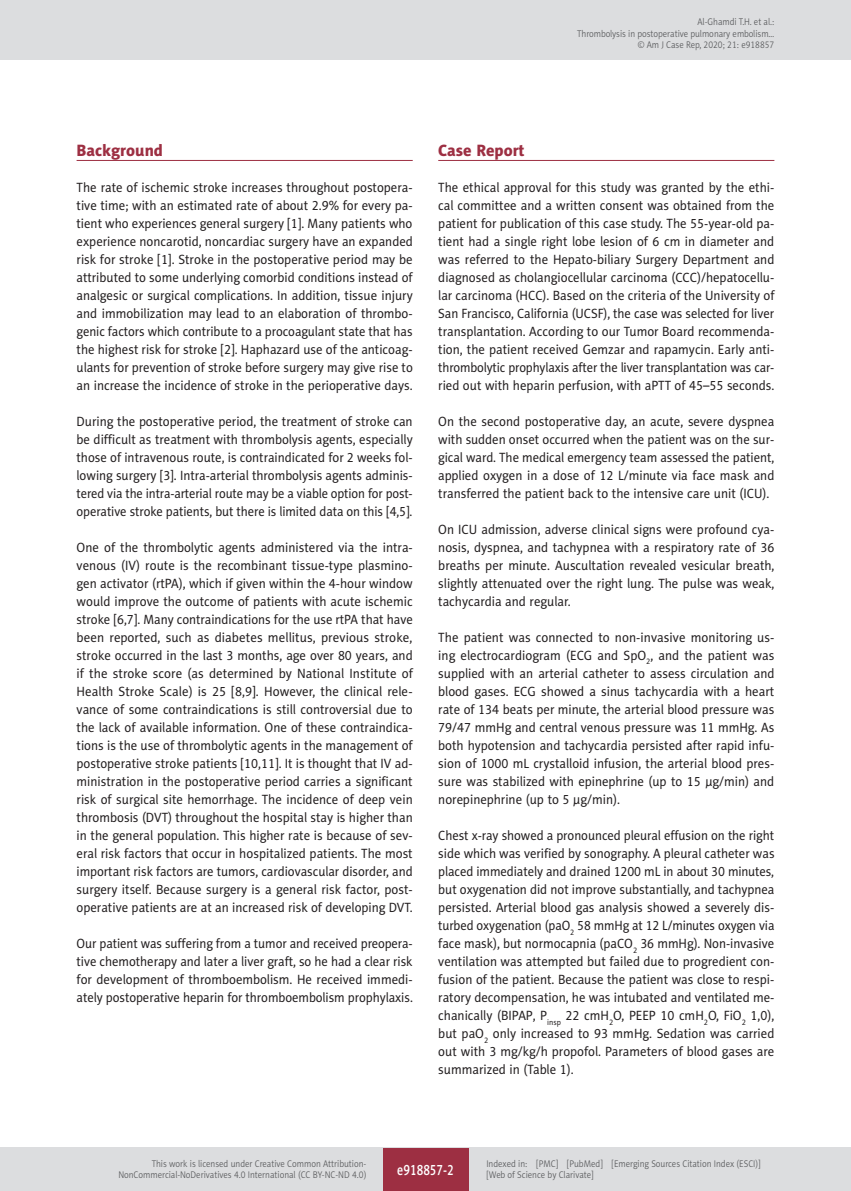
<style>
.page{position:relative;width:851px;height:1191px;background:#fff}
.page>*{position:absolute;margin:0;border:0;box-sizing:border-box;transform-origin:0 0}
.AJCR_Headline_1{font:16.5px "Naomi Sans EFN Heavy";color:#9d2f42}
.AJCR_e-PAGINA{font:15px "Naomi Sans EFN Medium";color:#fff;scale:.8 1}
.AJCR_Body{font:13.5px/18px "Naomi Sans EFN";color:#231f20;text-align:justify;scale:.95 1}
.AJCR_Body-2{font:13.5px/18px "Naomi Sans EFN";color:#231f20;text-align:justify;scale:.94 1}
.AJCR_Body-3{font:13.5px/18px "Naomi Sans EFN";color:#231f20;text-align:justify;scale:.96 1}
.AJCR_Body-4{font:13.5px/18px "Naomi Sans EFN";color:#231f20;text-align:justify;scale:.93 1}
.AJCR_pagina_zywa{font:9.75px/11.2px "Naomi Sans EFN Light";color:#57585a;text-align:right;scale:.9 1}
.AJCR_pagina_sygnatur{font:9.75px "Naomi Sans EFN Light";color:#57585a;scale:.9 1}
</style>
<div class="page">
<hr style="left:77px;top:160px;width:335px;height:1px;background:#9d2f42">
<hr style="left:438px;top:160px;width:336px;height:1px;background:#9d2f42">
<div style="left:0;top:0;width:850px;height:60px;background:#dcdddf"></div>
<hr style="left:850px;top:0;width:1px;height:60px;background:#dcdddf">
<div style="left:0;top:1148px;width:850px;height:43px;background:#dcdddf"></div>
<div style="left:383px;top:1147px;width:85px;height:43px;background:#9d2f42"></div>
<p class="AJCR_pagina_zywa" style="left:577px;top:16px;width:220px">Al-Ghamdi T.H. et al.:<br>Thrombolysis in postoperative pulmonary embolism…</p>
<p class="AJCR_pagina_sygnatur" style="left:637px;top:39px;width:153px">© Am J Case Rep, 2020; 21: e918857</p>
<p class="AJCR_Headline_1" style="left:77px;top:140px;width:88px">Background</p>
<p class="AJCR_Body" style="left:77px;top:178px;width:355px">The rate of ischemic stroke increases throughout postopera&shy;tive time; with an estimated rate of about 2.9% for every pa&shy;tient who experiences general surgery [1]. Many patients who experience noncarotid, noncardiac surgery have an expanded risk for stroke [1]. Stroke in the postoperative period may be attributed to some underlying comorbid conditions instead of analgesic or surgical complications. In addition, tissue injury and immobilization may lead to an elaboration of thrombo&shy;genic factors which contribute to a procoagulant state that has the highest risk for stroke [2]. Haphazard use of the anticoag&shy;ulants for prevention of stroke before surgery may give rise to an increase the incidence of stroke in the perioperative days.</p>
<p class="AJCR_Body" style="left:77px;top:412px;width:355px">During the postoperative period, the treatment of stroke can be difficult as treatment with thrombolysis agents, especially those of intravenous route, is contraindicated for 2 weeks fol&shy;lowing surgery [3]. Intra-arterial thrombolysis agents adminis&shy;tered via the intra-arterial route may be a viable option for post&shy;operative stroke patients, but there is limited data on this [4,5].</p>
<p class="AJCR_Body" style="left:77px;top:538px;width:355px">One of the thrombolytic agents administered via the intra&shy;venous (IV) route is the recombinant tissue-type plasmino&shy;gen activator (rtPA), which if given within the 4-hour window would improve the outcome of patients with acute ischemic stroke [6,7]. Many contraindications for the use rtPA that have been reported, such as diabetes mellitus, previous stroke, stroke occurred in the last 3 months, age over 80 years, and if the stroke score (as determined by National Institute of Health Stroke Scale) is 25 [8,9]. However, the clinical rele&shy;vance of some contraindications is still controversial due to the lack of available information. One of these contraindica&shy;tions is the use of thrombolytic agents in the management of postoperative stroke patients [10,11]. It is thought that IV ad&shy;ministration in the postoperative period carries a significant risk of surgical site hemorrhage. The incidence of deep vein thrombosis (DVT) throughout the hospital stay is higher than in the general population. This higher rate is because of sev&shy;eral risk factors that occur in hospitalized patients. The most important risk factors are tumors, cardiovascular disorder, and surgery itself. Because surgery is a general risk factor, post&shy;operative patients are at an increased risk of developing DVT.</p>
<p class="AJCR_Body-4" style="left:77px;top:934px;width:363px">Our patient was suffering from a tumor and received preopera&shy;tive chemotherapy and later a liver graft, so he had a clear risk for development of thromboembolism. He received immedi&shy;ately postoperative heparin for thromboembolism prophylaxis.</p>
<p class="AJCR_Headline_1" style="left:438px;top:140px;width:88px">Case Report</p>
<p class="AJCR_Body" style="left:438px;top:178px;width:355px">The ethical approval for this study was granted by the ethi&shy;cal committee and a written consent was obtained from the patient for publication of this case study. The 55-year-old pa&shy;tient had a single right lobe lesion of 6 cm in diameter and was referred to the Hepato-biliary Surgery Department and diagnosed as cholangiocellular carcinoma (CCC)/hepatocellu&shy;lar carcinoma (HCC). Based on the criteria of the University of San Francisco, California (UCSF), the case was selected for liver transplantation. According to our Tumor Board recommenda&shy;tion, the patient received Gemzar and rapamycin. Early anti&shy;thrombolytic prophylaxis after the liver transplantation was car&shy;ried out with heparin perfusion, with aPTT of 45–55 seconds.</p>
<p class="AJCR_Body" style="left:438px;top:412px;width:355px">On the second postoperative day, an acute, severe dyspnea with sudden onset occurred when the patient was on the sur&shy;gical ward. The medical emergency team assessed the patient, applied oxygen in a dose of 12 L/minute via face mask and transferred the patient back to the intensive care unit (ICU).</p>
<p class="AJCR_Body" style="left:438px;top:520px;width:355px">On ICU admission, adverse clinical signs were profound cya&shy;nosis, dyspnea, and tachypnea with a respiratory rate of 36 breaths per minute. Auscultation revealed vesicular breath, slightly attenuated over the right lung. The pulse was weak, tachycardia and regular.</p>
<p class="AJCR_Body-3" style="left:438px;top:628px;width:352px">The patient was connected to non-invasive monitoring us&shy;ing electrocardiogram (ECG and SpO<sub>2</sub>, and the patient was supplied with an arterial catheter to assess circulation and blood gases. ECG showed a sinus tachycardia with a heart rate of 134 beats per minute, the arterial blood pressure was 79/47 mmHg and central venous pressure was 11 mmHg. As both hypotension and tachycardia persisted after rapid infu&shy;sion of 1000 mL crystalloid infusion, the arterial blood pres&shy;sure was stabilized with epinephrine (up to 15 µg/min) and norepinephrine (up to 5 µg/min).</p>
<p class="AJCR_Body-2" style="left:438px;top:826px;width:359px">Chest x-ray showed a pronounced pleural effusion on the right side which was verified by sonography. A pleural catheter was placed immediately and drained 1200 mL in about 30 minutes, but oxygenation did not improve substantially, and tachypnea persisted. Arterial blood gas analysis showed a severely dis&shy;turbed oxygenation (paO<sub>2</sub> 58 mmHg at 12 L/minutes oxygen via face mask), but normocapnia (paCO<sub>2</sub> 36 mmHg). Non-invasive ventilation was attempted but failed due to progredient con&shy;fusion of the patient. Because the patient was close to respi&shy;ratory decompensation, he was intubated and ventilated me&shy;chanically (BIPAP, P<sub>insp</sub> 22 cmH<sub>2</sub>O, PEEP 10 cmH<sub>2</sub>O, FiO<sub>2</sub> 1,0), but paO<sub>2</sub> only increased to 93 mmHg. Sedation was carried out with 3 mg/kg/h propofol. Parameters of blood gases are summarized in (Table 1).</p>
<p class="AJCR_pagina_zywa" style="left:118px;top:1158px;width:277px">This work is licensed under Creative Common Attribution-<br>NonCommercial-NoDerivatives 4.0 International (CC BY-NC-ND 4.0)</p>
<p class="AJCR_e-PAGINA" style="left:397px;top:1160px;width:72px">e918857-2</p>
<p class="AJCR_pagina_zywa" style="left:486px;top:1158px;width:306px;text-align:left">Indexed in: [PMC] [PubMed] [Emerging Sources Citation Index (ESCI)] [Web of Science by Clarivate]</p>
</div>
